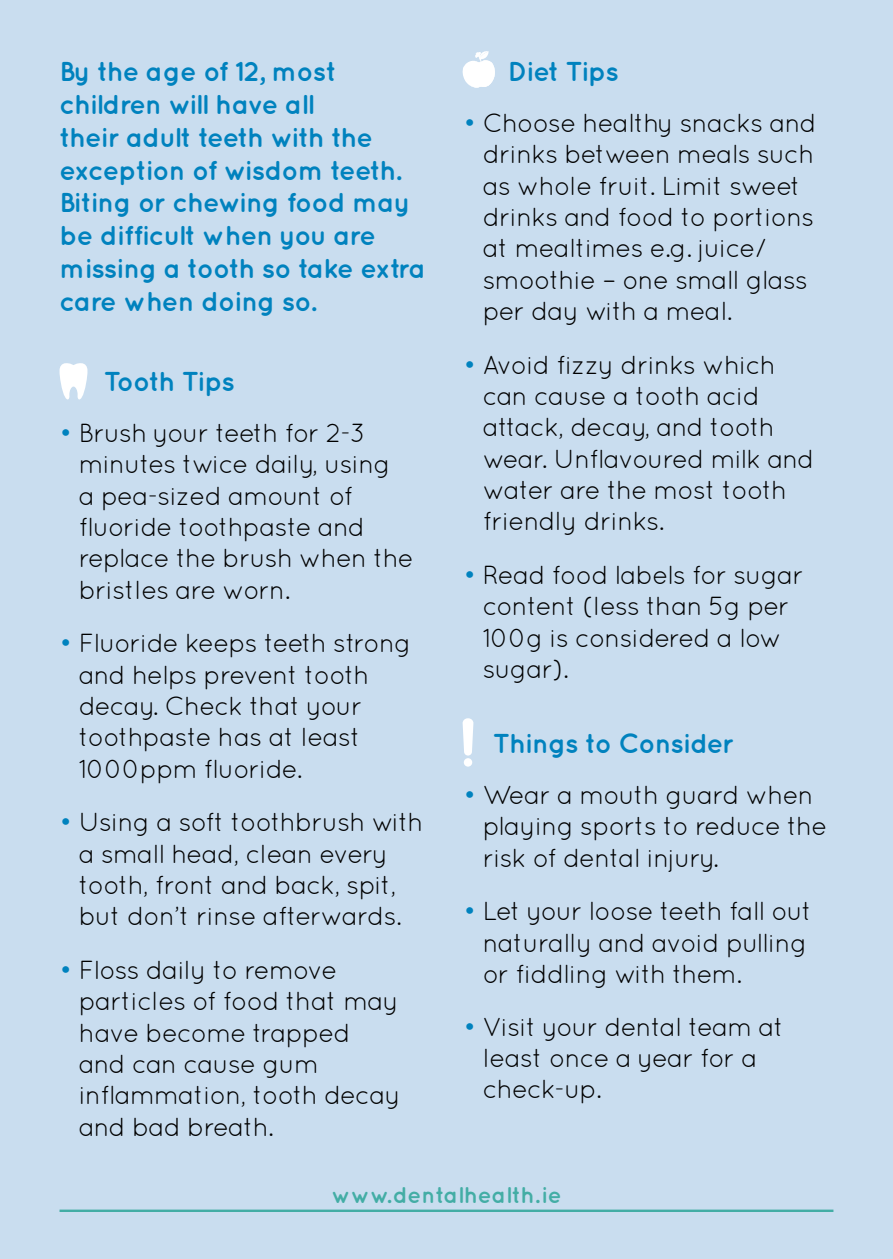
<style>
.page{position:relative;width:893px;height:1259px;background:#c9ddef}
.page>*{position:absolute;margin:0;border:0;box-sizing:border-box;transform-origin:0 0}
.t1{font:700 27.3px/32.7px "Quicksand";letter-spacing:-.03em;color:#0082be}
.t2{font:700 27.3px "Quicksand";letter-spacing:-.05em;color:#0082be}
.t3{font:26.1px/31.2px "Quicksand";letter-spacing:-.03em;color:#000}
.t4{font:700 22.8px "Quicksand";color:#43ada5}
.s1{font-size:27px;color:#0082be}
</style>
<div class="page">
<svg style="left:60px;top:363px;width:27px;height:36px"></svg>
<svg style="left:463px;top:718px;width:10px;height:37px"></svg>
<div style="left:464px;top:758px;width:8px;height:8px;background:#fff;border-radius:50%"></div>
<svg style="left:462px;top:51px;width:33px;height:37px"></svg>
<hr style="left:60px;top:1209px;width:773px;height:3px;background:#43ada5">
<p class="t1" style="left:60px;top:55px;width:368px">By the age of 12, most children will have all<br>their adult teeth with the exception of wisdom teeth.<br>Biting or chewing food may be difficult when you are missing a tooth so take extra care when doing so.</p>
<p class="t2" style="left:104px;top:365px;width:133px">Tooth Tips</p>
<p class="t3" style="left:79px;top:417px;width:337px;text-indent:-19px"><span class="s1">•</span> Brush your teeth for 2-3 minutes twice daily, using<br>a pea-sized amount of fluoride toothpaste and replace the brush when the bristles are worn.</p>
<p class="t3" style="left:79px;top:627px;width:334px;text-indent:-19px"><span class="s1">•</span> Fluoride keeps teeth strong and helps prevent tooth decay. Check that your toothpaste has at least<br>1000ppm fluoride.</p>
<p class="t3" style="left:79px;top:806px;width:346px;text-indent:-19px"><span class="s1">•</span> Using a soft toothbrush with a small head, clean every tooth, front and back, spit, but don’t rinse afterwards.</p>
<p class="t3" style="left:79px;top:954px;width:324px;text-indent:-19px"><span class="s1">•</span> Floss daily to remove particles of food that may have become trapped and can cause gum inflammation, tooth decay and bad breath.</p>
<p class="t1" style="left:508px;top:55px;width:113px">Diet Tips</p>
<p class="t3" style="left:483px;top:107px;width:335px;text-indent:-19px"><span class="s1">•</span> Choose healthy snacks and drinks between meals such as whole fruit. Limit sweet drinks and food to portions at mealtimes e.g. juice/ smoothie – one small glass per day with a meal.</p>
<p class="t3" style="left:483px;top:349px;width:333px;text-indent:-19px"><span class="s1">•</span> Avoid fizzy drinks which can cause a tooth acid attack, decay, and tooth wear. Unflavoured milk and water are the most tooth friendly drinks.</p>
<p class="t3" style="left:483px;top:559px;width:323px;text-indent:-19px"><span class="s1">•</span> Read food labels for sugar content (less than 5g per<br>100g is considered a low sugar).</p>
<p class="t1" style="left:493px;top:726px;width:243px">Things to Consider</p>
<p class="t3" style="left:483px;top:779px;width:346px;text-indent:-19px"><span class="s1">•</span> Wear a mouth guard when playing sports to reduce the risk of dental injury.</p>
<p class="t3" style="left:483px;top:895px;width:331px;text-indent:-19px"><span class="s1">•</span> Let your loose teeth fall out naturally and avoid pulling or fiddling with them.</p>
<p class="t3" style="left:483px;top:1010px;width:303px;text-indent:-19px"><span class="s1">•</span> Visit your dental team at least once a year for a check-up.</p>
<p class="t4" style="left:331px;top:1181px;width:232px">www.dentalhealth.ie</p>
</div>
